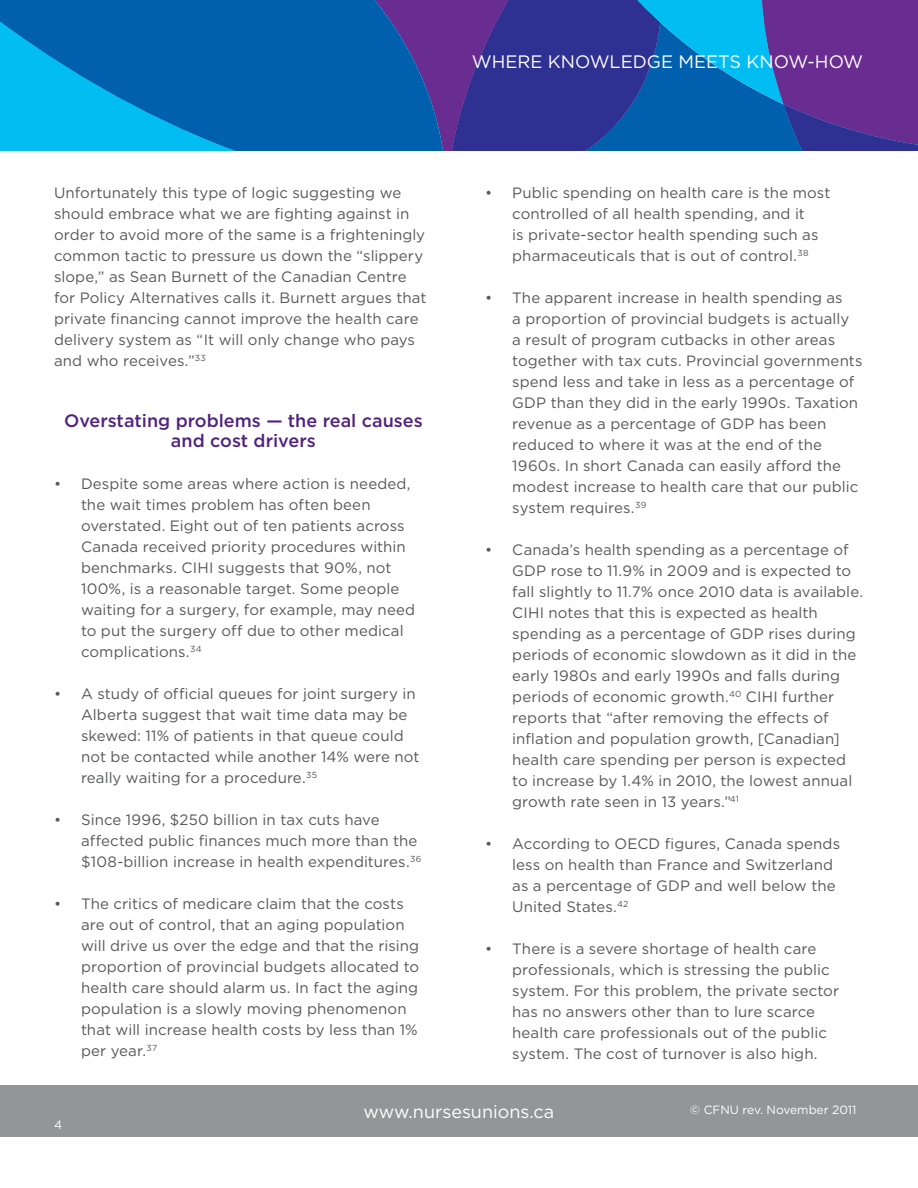
<style>
.page{position:relative;width:918px;height:1188px;background:#fff}
.page>*{position:absolute;margin:0;border:0;box-sizing:border-box;transform-origin:0 0}
.Fact_sheet_HEADINGS{font:500 18px/19.5px "Gotham";color:#52227f;text-align:center}
.t1{font:18px "Gotham";color:#fff}
.FACT_SHEET_Text{font:15px/21px "Gotham";letter-spacing:.005em;color:#57585a}
.t2{font:12px "Gotham";color:#fff}
</style>
<div class="page">
<div style="left:0;top:1085px;width:918px;height:52px;background:#939598"></div>
<svg style="left:0;top:0;width:446px;height:150px;background:#076fb9"></svg>
<svg style="left:446px;top:0;width:472px;height:150px;background:#3446a0"></svg>
<p class="t1" style="left:472px;top:51px;width:393px">WHERE KNOWLEDGE MEETS KNOW-HOW</p>
<p class="FACT_SHEET_Text" style="left:54px;top:182px;width:374px">Unfortunately this type of logic suggesting we should embrace what we are fighting against in order to avoid more of the same is a frighteningly common tactic to pressure us down the “slippery slope,” as Sean Burnett of the Canadian Centre for Policy Alternatives calls it. Burnett argues that private financing cannot improve the health care delivery system as “It will only change who pays and who receives.”<sup>33</sup></p>
<p class="Fact_sheet_HEADINGS" style="left:64px;top:411px;width:360px">Overstating problems — the real causes and cost drivers</p>
<p class="FACT_SHEET_Text" style="left:81px;top:473px;width:336px;text-indent:-27px">• Despite some areas where action is needed, the wait times problem has often been overstated. Eight out of ten patients across Canada received priority procedures within benchmarks. CIHI suggests that 90%, not 100%, is a reasonable target. Some people waiting for a surgery, for example, may need to put the surgery off due to other medical complications.<sup>34</sup></p>
<p class="FACT_SHEET_Text" style="left:81px;top:683px;width:340px;text-indent:-27px">• A study of official queues for joint surgery in Alberta suggest that wait time data may be skewed: 11% of patients in that queue could not be contacted while another 14% were not really waiting for a procedure.<sup>35</sup></p>
<p class="FACT_SHEET_Text" style="left:81px;top:809px;width:342px;text-indent:-27px">• Since 1996, $250 billion in tax cuts have affected public finances much more than the $108-billion increase in health expenditures.<sup>36</sup></p>
<p class="FACT_SHEET_Text" style="left:81px;top:893px;width:340px;text-indent:-27px">• The critics of medicare claim that the costs are out of control, that an aging population will drive us over the edge and that the rising proportion of provincial budgets allocated to health care should alarm us. In fact the aging population is a slowly moving phenomenon that will increase health costs by less than 1% per year.<sup>37</sup></p>
<p class="FACT_SHEET_Text" style="left:512px;top:182px;width:320px;text-indent:-27px">• Public spending on health care is the most controlled of all health spending, and it<br>is private-sector health spending such as pharmaceuticals that is out of control.<sup>38</sup></p>
<p class="FACT_SHEET_Text" style="left:512px;top:287px;width:352px;text-indent:-27px">• The apparent increase in health spending as<br>a proportion of provincial budgets is actually<br>a result of program cutbacks in other areas together with tax cuts. Provincial governments spend less and take in less as a percentage of GDP than they did in the early 1990s. Taxation revenue as a percentage of GDP has been reduced to where it was at the end of the 1960s. In short Canada can easily afford the modest increase to health care that our public system requires.<sup>39</sup></p>
<p class="FACT_SHEET_Text" style="left:512px;top:539px;width:352px;text-indent:-27px">• Canada’s health spending as a percentage of GDP rose to 11.9% in 2009 and is expected to fall slightly to 11.7% once 2010 data is available.<br>CIHI notes that this is expected as health spending as a percentage of GDP rises during periods of economic slowdown as it did in the early 1980s and early 1990s and falls during periods of economic growth.<sup>40</sup> CIHI further reports that “after removing the effects of inflation and population growth, [Canadian] health care spending per person is expected to increase by 1.4% in 2010, the lowest annual growth rate seen in 13 years.”<sup>41</sup></p>
<p class="FACT_SHEET_Text" style="left:512px;top:833px;width:329px;text-indent:-27px">• According to OECD figures, Canada spends less on health than France and Switzerland as a percentage of GDP and well below the United States.<sup>42</sup></p>
<p class="FACT_SHEET_Text" style="left:512px;top:938px;width:328px;text-indent:-27px">• There is a severe shortage of health care professionals, which is stressing the public system. For this problem, the private sector has no answers other than to lure scarce health care professionals out of the public system. The cost of turnover is also high.</p>
<p class="t2" style="left:54px;top:1118px;width:10px">4</p>
<p class="t1" style="left:364px;top:1101px;width:192px">www.nursesunions.ca</p>
<p class="t2" style="left:690px;top:1103px;width:168px">© CFNU rev. November 2011</p>
</div>
